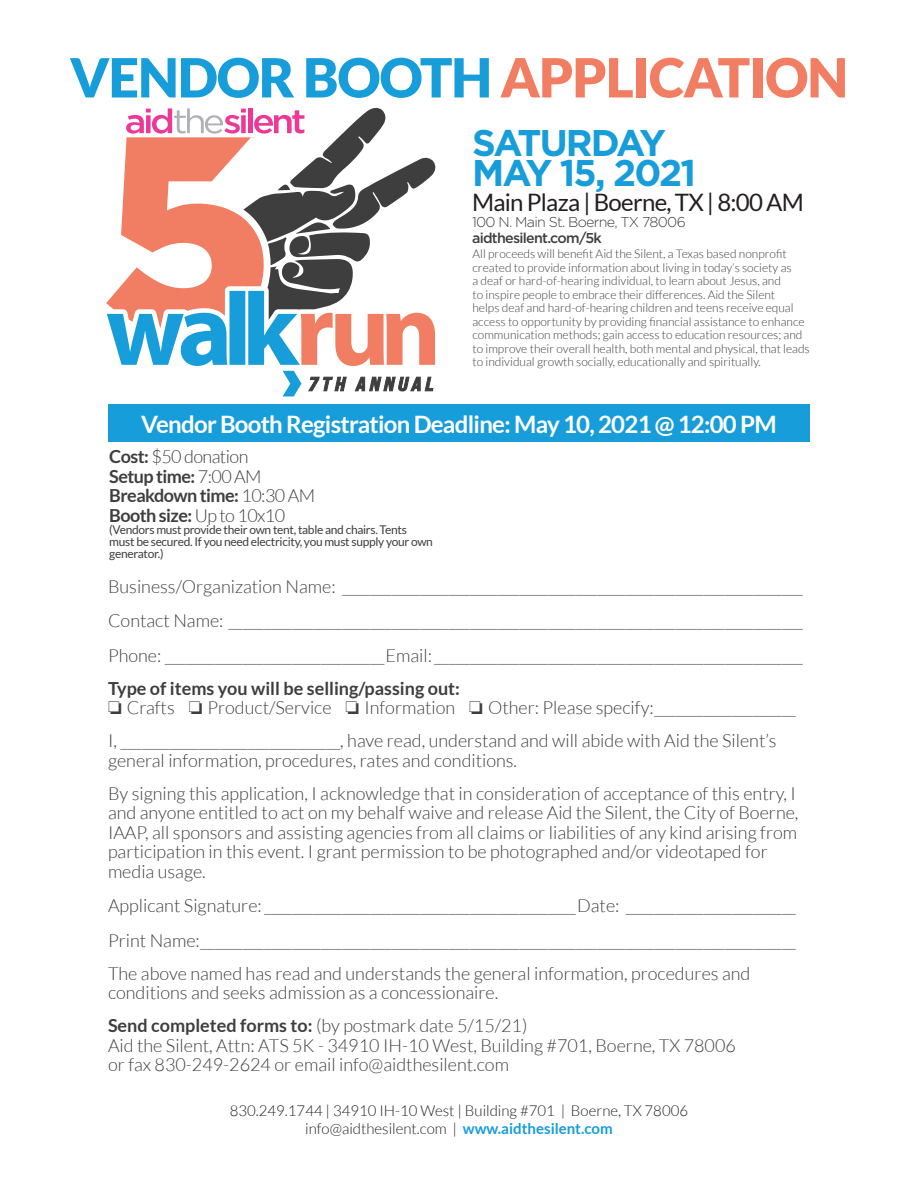
<style>
.page{position:relative;width:918px;height:1188px;background:#fff}
.page>*{position:absolute;margin:0;border:0;box-sizing:border-box;transform-origin:0 0}
.t1{font:900 54px "Lato";letter-spacing:-.02em;color:#179dd9}
.t2{font:700 37.05px "Gotham";letter-spacing:-.05em;color:#179dd9}
.t3{font:700 24px "Lato";letter-spacing:-.03em;color:#fff}
.t4{font:24px "Lato";letter-spacing:-.03em;color:#231f20}
.t5{font:300 18px/19.5px "Lato";color:#3e3e3f}
.t6{font:700 18px "Lato";letter-spacing:-.015em;color:#3e3e3f}
.t7{font:300 18px "Lato";letter-spacing:-.03em;color:#3e3e3f}
.t8{font:300 15px "Lato";color:#231f20}
.t9{font:300 14.25px/15.8px "Gotham";letter-spacing:-.05em;color:#3e3e3f}
.t10{font:300 12px/13.5px "Lato";color:#3e3e3f}
.t11{font:12px/12px "Lato";letter-spacing:-.025em;color:#3e3e3f}
.s1{color:#f17d62}
.s2{font-weight:500}
.s3{font-weight:700}
.s4{font-weight:300}
.s5{font-weight:700;color:#179dd9}
</style>
<div class="page">
<div style="left:108px;top:404px;width:702px;height:38px;background:#179dd9"></div>
<svg style="left:106px;top:108px;width:330px;height:288px"></svg>
<p class="t1" style="left:70px;top:46px;width:780px">VENDOR BOOTH <span class="s1">APPLICATION</span></p>
<p class="t2" style="left:472px;top:118px;width:196px">SATURDAY</p>
<p class="t2" style="left:472px;top:148px;width:226px">MAY 15, 2021</p>
<p class="t4" style="left:472px;top:189px;width:333px">Main Plaza | Boerne, TX | 8:00 AM</p>
<p class="t9" style="left:472px;top:214px;width:215px">100 N. Main St. Boerne, TX 78006 <span class="s2">aidthesilent.com/5k</span></p>
<p class="t10" style="left:472px;top:247px;width:339px">All proceeds will benefit Aid the Silent, a Texas based nonprofit created to provide information about living in today’s society as<br>a deaf or hard-of-hearing individual, to learn about Jesus, and<br>to inspire people to embrace their differences. Aid the Silent<br>helps deaf and hard-of-hearing children and teens receive equal access to opportunity by providing financial assistance to enhance communication methods; gain access to education resources; and to improve their overall health, both mental and physical, that leads to individual growth socially, educationally and spiritually.</p>
<p class="t3" style="left:141px;top:411px;width:637px">Vendor Booth Registration Deadline: May 10, 2021 @ 12:00 PM</p>
<p class="t7" style="left:109px;top:447px;width:141px"><span class="s3">Cost:</span> $50 donation</p>
<p class="t6" style="left:109px;top:466px;width:154px">Setup time: <span class="s4">7:00 AM</span></p>
<p class="t6" style="left:109px;top:485px;width:207px">Breakdown time: <span class="s4">10:30 AM</span></p>
<p class="t6" style="left:109px;top:505px;width:178px">Booth size: <span class="s4">Up to 10x10</span></p>
<p class="t11" style="left:109px;top:523px;width:325px">(Vendors must provide their own tent, table and chairs. Tents must be secured. If you need electricity, you must supply your own generator.)</p>
<p class="t5" style="left:108px;top:577px;width:697px">Business/Organization Name: _________________________________________________________________</p>
<p class="t5" style="left:108px;top:611px;width:697px">Contact Name: _________________________________________________________________________________</p>
<p class="t5" style="left:108px;top:646px;width:697px">Phone: _______________________________Email:____________________________________________________</p>
<p class="t6" style="left:108px;top:678px;width:354px">Type of items you will be selling/passing out:</p>
<p class="t5" style="left:108px;top:698px;width:689px">❏ Crafts ❏ Product/Service ❏ Information ❏ Other: Please specify:____________________</p>
<p class="t5" style="left:108px;top:731px;width:670px">I, _______________________________, have read, understand and will abide with Aid the Silent’s general information, procedures, rates and conditions.</p>
<p class="t5" style="left:108px;top:784px;width:692px">By signing this application, I acknowledge that in consideration of acceptance of this entry, I and anyone entitled to act on my behalf waive and release Aid the Silent, the City of Boerne, IAAP, all sponsors and assisting agencies from all claims or liabilities of any kind arising from participation in this event. I grant permission to be photographed and/or videotaped for media usage.</p>
<p class="t5" style="left:108px;top:896px;width:689px">Applicant Signature:____________________________________________Date: ________________________</p>
<p class="t5" style="left:108px;top:931px;width:689px">Print Name:____________________________________________________________________________________</p>
<p class="t5" style="left:108px;top:964px;width:644px">The above named has read and understands the general information, procedures and conditions and seeks admission as a concessionaire.</p>
<p class="t5" style="left:108px;top:1016px;width:421px"><span class="s3">Send completed forms to:</span> (by postmark date 5/15/21)</p>
<p class="t5" style="left:108px;top:1036px;width:629px">Aid the Silent, Attn: ATS 5K - 34910 IH-10 West, Building #701, Boerne, TX 78006</p>
<p class="t5" style="left:108px;top:1055px;width:403px">or fax 830-249-2624 or email info@aidthesilent.com</p>
<p class="t8" style="left:230px;top:1103px;width:460px">830.249.1744 | 34910 IH-10 West | Building #701 | Boerne, TX 78006</p>
<p class="t8" style="left:305px;top:1121px;width:309px">info@aidthesilent.com | <span class="s5">www.aidthesilent.com</span></p>
</div>
